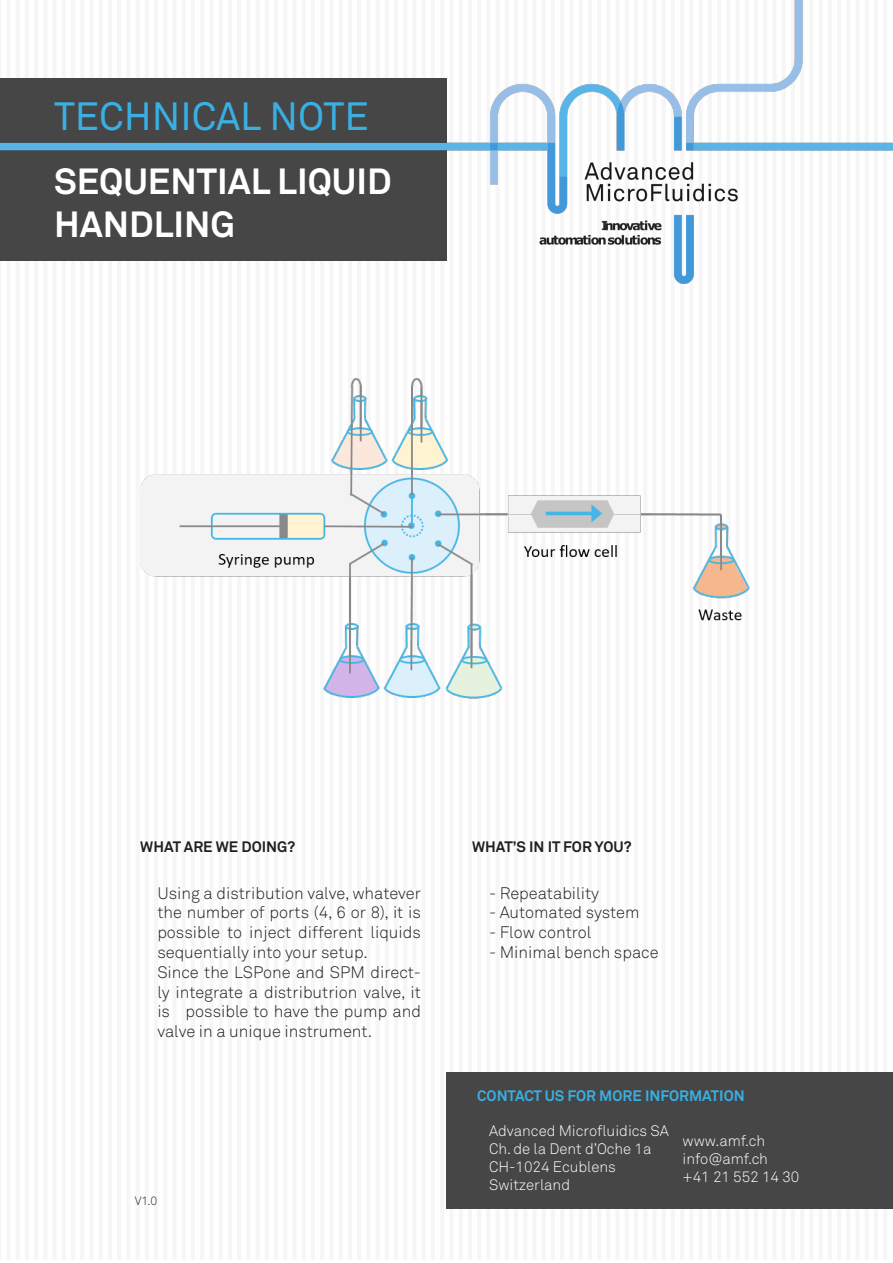
<style>
.page{position:relative;width:893px;height:1263px;background:#fff}
.page>*{position:absolute;margin:0;border:0;box-sizing:border-box;transform-origin:0 0}
.t1{font:39px "Akkurat";color:#39afe3}
.t2{font:700 36px/43.2px "Akkurat";color:#fff}
.t3{font:300 16.5px/19.8px "Akkurat";color:#231f20;text-align:justify}
.t4{font:300 15px "Akkurat";color:#fff}
.t5{font:700 15px "Akkurat";color:#231f20}
.t6{font:700 15px "Akkurat";color:#39afe3}
.t7{font:300 12px "Akkurat";color:#231f20}
</style>
<div class="page">
<img style="left:0;top:0;width:893px;height:284px">
<img style="left:140px;top:378px;width:610px;height:321px">
<div style="left:446px;top:1073px;width:447px;height:136px;background:#464646"></div>
<p class="t1" style="left:54px;top:93px;width:316px">TECHNICAL NOTE</p>
<p class="t2" style="left:54px;top:160px;width:339px">SEQUENTIAL LIQUID<br>HANDLING</p>
<p class="t5" style="left:140px;top:838px;width:157px">WHAT ARE WE DOING?</p>
<p class="t3" style="left:157px;top:883px;width:265px">Using a distribution valve, whatever the number of ports (4, 6 or 8), it is possible to inject different liquids sequentially into your setup.</p>
<p class="t3" style="left:157px;top:962px;width:265px">Since the LSPone and SPM direct&shy;ly integrate a distributrion valve, it is possible to have the pump and valve in a unique instrument.</p>
<p class="t7" style="left:135px;top:1194px;width:24px">V1.0</p>
<p class="t5" style="left:472px;top:838px;width:161px">WHAT’S IN IT FOR YOU?</p>
<p class="t3" style="left:489px;top:883px;width:112px">- Repeatability</p>
<p class="t3" style="left:489px;top:903px;width:152px">- Automated system</p>
<p class="t3" style="left:489px;top:923px;width:104px">- Flow control</p>
<p class="t3" style="left:489px;top:943px;width:171px">- Minimal bench space</p>
<p class="t6" style="left:477px;top:1086px;width:269px">CONTACT US FOR MORE INFORMATION</p>
<p class="t4" style="left:489px;top:1122px;width:181px">Advanced Microfluidics SA</p>
<p class="t4" style="left:489px;top:1140px;width:164px">Ch. de la Dent d’Oche 1a</p>
<p class="t4" style="left:489px;top:1158px;width:128px">CH-1024 Ecublens</p>
<p class="t4" style="left:489px;top:1176px;width:83px">Switzerland</p>
<p class="t4" style="left:682px;top:1132px;width:84px">www.amf.ch</p>
<p class="t4" style="left:682px;top:1150px;width:87px">info@amf.ch</p>
<p class="t4" style="left:682px;top:1168px;width:118px">+41 21 552 14 30</p>
</div>
